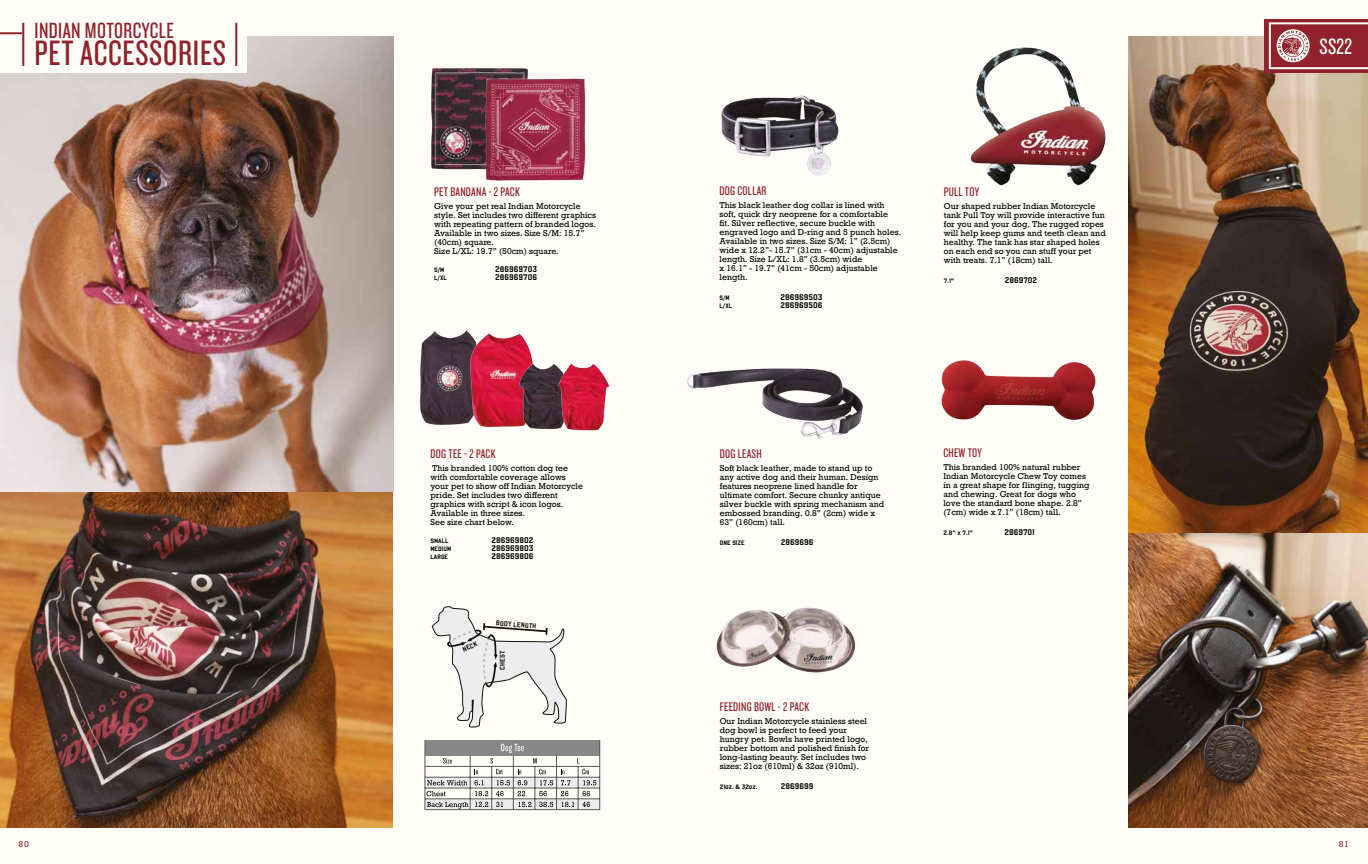
<style>
.page{position:relative;width:1368px;height:864px;background:#fefdf8}
.page>*{position:absolute;margin:0;border:0;box-sizing:border-box;transform-origin:0 0}
.t1{font:36.7px "Knockout 28 Junior Feathrwt";letter-spacing:.02em;color:#91222b}
.t2{font:23px "Knockout 28 Junior Feathrwt";color:#fefdf8}
.t3{font:22.9px "Knockout 28 Junior Feathrwt";letter-spacing:.02em;color:#91222b}
.t4{font:13px "Knockout 28 Junior Feathrwt";letter-spacing:.02em;color:#91222b}
.t5{font:9px "Hoboken High Sans";color:#000}
.t6{font:8px/9px "Rockwell";color:#000}
.t7{font:8px "Rockwell";color:#91222b}
.t8{font:7px "Hoboken High Sans";color:#000}
.t9{font:6.9px "Hoboken High Sans Serif";color:#12110b}
</style>
<div class="page">
<img style="left:1128px;top:36px;width:240px;height:792px">
<img style="left:0;top:36px;width:393px;height:792px">
<svg style="left:1265px;top:19px;width:103px;height:54px"></svg>
<svg style="left:1269px;top:22px;width:99px;height:47px;background:#a85056"></svg>
<img style="left:970px;top:47px;width:136px;height:139px">
<img style="left:941px;top:360px;width:155px;height:60px">
<img style="left:687px;top:368px;width:176px;height:71px">
<img style="left:721px;top:95px;width:118px;height:81px">
<img style="left:420px;top:331px;width:28px;height:94px">
<img style="left:448px;top:330px;width:85px;height:98px">
<img style="left:506px;top:360px;width:40px;height:70px">
<img style="left:546px;top:364px;width:64px;height:67px">
<div style="left:0;top:15px;width:246px;height:58px;background:#fefdf8"></div>
<hr style="left:0;top:32px;width:22px;height:2px;background:#91222b">
<hr style="left:235px;top:23px;width:2px;height:43px;background:#91222b">
<hr style="left:22px;top:23px;width:2px;height:43px;background:#91222b">
<svg style="left:432px;top:606px;width:135px;height:122px"></svg>
<img style="left:431px;top:68px;width:97px;height:102px">
<img style="left:478px;top:72px;width:108px;height:109px">
<svg style="left:425px;top:740px;width:176px;height:70px"></svg>
<img style="left:716px;top:607px;width:140px;height:66px">
<h3 class="t3" style="left:35px;top:17px;width:141px">INDIAN MOTORCYCLE</h3>
<h1 class="t1" style="left:35px;top:31px;width:193px">PET ACCESSORIES</h1>
<p class="t7" style="left:19px;top:839px;width:12px">80</p>
<h3 class="t4" style="left:434px;top:184px;width:87px">PET BANDANA - 2 PACK</h3>
<p class="t6" style="left:434px;top:202px;width:163px">Give your pet real Indian Motorcycle style. Set includes two different graphics with repeating pattern of branded logos.<br>Available in two sizes. Size S/M: 15.7” (40cm) square.<br>Size L/XL: 19.7” (50cm) square.</p>
<p class="t8" style="left:434px;top:266px;width:12px">S/M</p>
<p class="t5" style="left:495px;top:264px;width:43px">286969703</p>
<p class="t8" style="left:434px;top:274px;width:14px">L/XL</p>
<p class="t5" style="left:495px;top:272px;width:43px">286969706</p>
<h3 class="t4" style="left:431px;top:446px;width:67px">DOG TEE - 2 PACK</h3>
<p class="t6" style="left:431px;top:464px;width:154px">This branded 100% cotton dog tee with comfortable coverage allows your pet to show off Indian Motorcycle pride. Set includes two different graphics with script &amp; icon logos.<br>Available in three sizes.<br>See size chart below.</p>
<p class="t8" style="left:431px;top:537px;width:20px">SMALL</p>
<p class="t5" style="left:492px;top:535px;width:43px">286969802</p>
<p class="t8" style="left:431px;top:545px;width:22px">MEDIUM</p>
<p class="t5" style="left:492px;top:543px;width:43px">286969803</p>
<p class="t8" style="left:431px;top:553px;width:19px">LARGE</p>
<p class="t5" style="left:492px;top:551px;width:43px">286969806</p>
<p class="t9" style="left:461px;top:646px;width:17px;rotate:-23deg">NECK</p>
<p class="t9" style="left:496px;top:619px;width:42px;rotate:4deg">BODY LENGTH</p>
<p class="t9" style="left:498px;top:670px;width:21px;rotate:-90deg">CHEST</p>
<h3 class="t4" style="left:720px;top:183px;width:49px">DOG COLLAR</h3>
<p class="t6" style="left:720px;top:201px;width:183px">This black leather dog collar is lined with soft, quick dry neoprene for a comfortable<br>fit. Silver reflective, secure buckle with engraved logo and D-ring and 5 punch holes.<br>Available in two sizes. Size S/M: 1” (2.5cm) wide x 12.2”- 15.7” (31cm - 40cm) adjustable length. Size L/XL: 1.8” (3.5cm) wide<br>x 16.1” - 19.7” (41cm - 50cm) adjustable length.</p>
<p class="t8" style="left:720px;top:294px;width:12px">S/M</p>
<p class="t5" style="left:781px;top:293px;width:43px">286969503</p>
<p class="t8" style="left:720px;top:302px;width:14px">L/XL</p>
<p class="t5" style="left:781px;top:301px;width:43px">286969506</p>
<h3 class="t4" style="left:944px;top:183px;width:37px">PULL TOY</h3>
<p class="t6" style="left:944px;top:201px;width:163px">Our shaped rubber Indian Motorcycle tank Pull Toy will provide interactive fun for you and your dog. The rugged ropes will help keep gums and teeth clean and healthy. The tank has star shaped holes on each end so you can stuff your pet with treats. 7.1” (18cm) tall.</p>
<p class="t8" style="left:944px;top:277px;width:12px">7.1”</p>
<p class="t5" style="left:1005px;top:275px;width:34px">2869702</p>
<h3 class="t4" style="left:720px;top:445px;width:43px">DOG LEASH</h3>
<p class="t6" style="left:720px;top:463px;width:166px">Soft black leather, made to stand up to any active dog and their human. Design features neoprene lined handle for ultimate comfort. Secure chunky antique silver buckle with spring mechanism and embossed branding. 0.8” (2cm) wide x 63” (160cm) tall.</p>
<p class="t8" style="left:720px;top:539px;width:26px">ONE SIZE</p>
<p class="t5" style="left:781px;top:537px;width:34px">2869696</p>
<h3 class="t4" style="left:943px;top:444px;width:40px">CHEW TOY</h3>
<p class="t6" style="left:943px;top:462px;width:148px">This branded 100% natural rubber Indian Motorcycle Chew Toy comes in a great shape for flinging, tugging and chewing. Great for dogs who love the standard bone shape. 2.8” (7cm) wide x 7.1” (18cm) tall.</p>
<p class="t8" style="left:943px;top:529px;width:31px">2.8” x 7.1”</p>
<p class="t5" style="left:1004px;top:527px;width:32px">2869701</p>
<h3 class="t4" style="left:720px;top:699px;width:91px">FEEDING BOWL - 2 PACK</h3>
<p class="t6" style="left:720px;top:717px;width:151px">Our Indian Motorcycle stainless steel dog bowl is perfect to feed your hungry pet. Bowls have printed logo, rubber bottom and polished finish for long-lasting beauty. Set includes two sizes: 21oz (610ml) &amp; 32oz (910ml).</p>
<p class="t8" style="left:720px;top:783px;width:39px">21oz. &amp; 32oz.</p>
<p class="t5" style="left:781px;top:781px;width:34px">2869699</p>
<h2 class="t2" style="left:1320px;top:32px;width:34px">SS22</h2>
<p class="t7" style="left:1339px;top:839px;width:12px">81</p>
</div>
